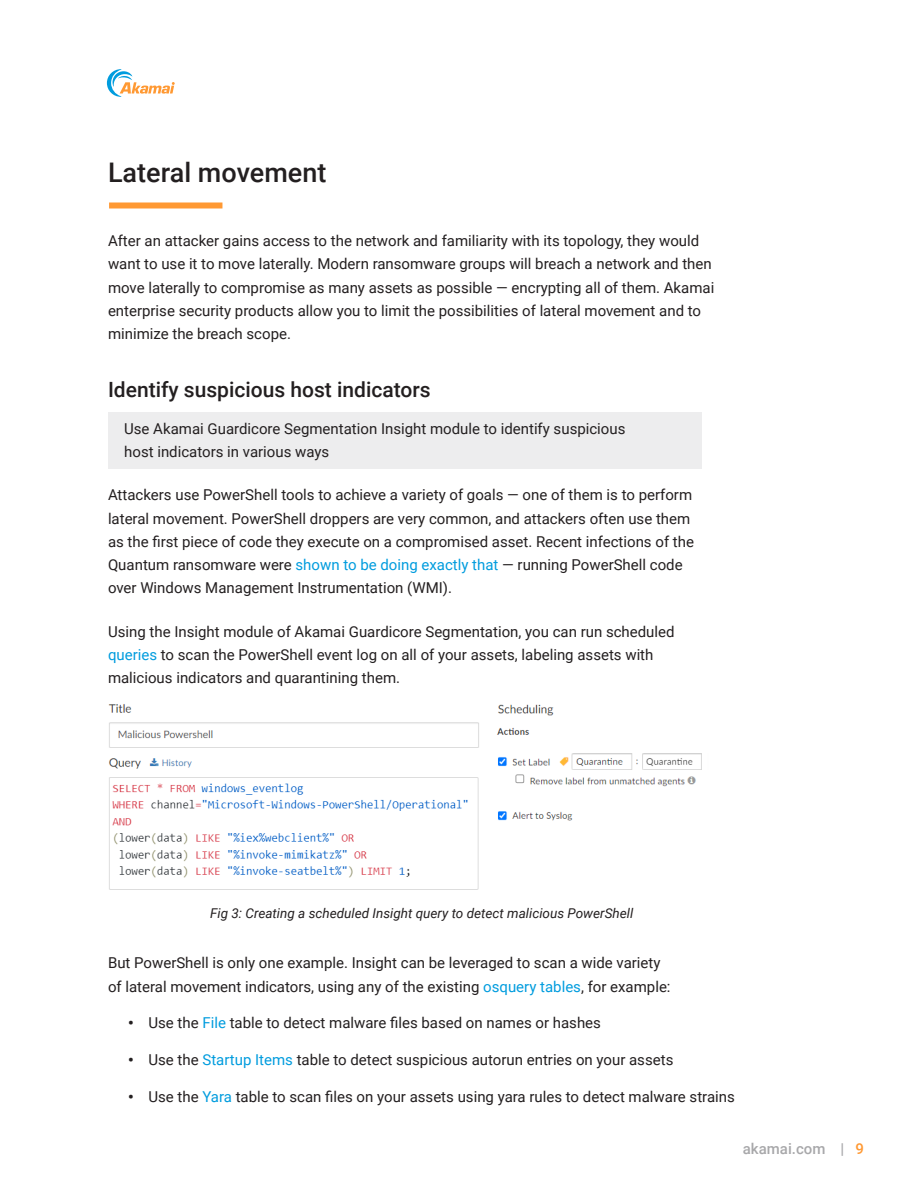
<style>
.page{position:relative;width:918px;height:1188px;background:#fff}
.page>*{position:absolute;margin:0;border:0;box-sizing:border-box;transform-origin:0 0}
.H1_-_Single_Column_Orange_Bar{font:500 27px "Roboto";color:#231f20}
.H2_-_Subheading{font:500 21px "Roboto";color:#231f20}
.Body{font:15px/23.2px "Roboto";color:#231f20}
.t1{font:500 15px "Roboto";color:#a8a8aa}
.Body-2{font:italic 13.5px "Roboto";color:#231f20}
.s1{color:#009cde}
.s2{font-weight:900}
.s3{color:#f93}
</style>
<div class="page">
<svg style="left:107px;top:69px;width:68px;height:28px"></svg>
<div style="left:108px;top:413px;width:594px;height:56px;background:#ededee"></div>
<div style="left:109px;top:202px;width:113px;height:6px;background:#f93"></div>
<img style="left:108px;top:704px;width:594px;height:186px">
<p class="H1_-_Single_Column_Orange_Bar" style="left:108px;top:154px;width:220px">Lateral movement</p>
<p class="Body" style="left:108px;top:228px;width:608px">After an attacker gains access to the network and familiarity with its topology, they would want to use it to move laterally. Modern ransomware groups will breach a network and then move laterally to compromise as many assets as possible — encrypting all of them. Akamai enterprise security products allow you to limit the possibilities of lateral movement and to minimize the breach scope.</p>
<p class="H2_-_Subheading" style="left:108px;top:375px;width:324px">Identify suspicious host indicators</p>
<p class="Body" style="left:124px;top:416px;width:503px">Use Akamai Guardicore Segmentation Insight module to identify suspicious host indicators in various ways</p>
<p class="Body" style="left:108px;top:483px;width:588px">Attackers use PowerShell tools to achieve a variety of goals — one of them is to perform lateral movement. PowerShell droppers are very common, and attackers often use them as the first piece of code they execute on a compromised asset. Recent infections of the Quantum ransomware were <span class="s1">shown to be doing exactly that</span> — running PowerShell code over Windows Management Instrumentation (WMI).</p>
<p class="Body" style="left:108px;top:619px;width:568px">Using the Insight module of Akamai Guardicore Segmentation, you can run scheduled <span class="s1">queries</span> to scan the PowerShell event log on all of your assets, labeling assets with malicious indicators and quarantining them.</p>
<p class="Body-2" style="left:210px;top:904px;width:425px">Fig 3: Creating a scheduled Insight query to detect malicious PowerShell</p>
<p class="Body" style="left:108px;top:951px;width:564px">But PowerShell is only one example. Insight can be leveraged to scan a wide variety of lateral movement indicators, using any of the existing <span class="s1">osquery tables</span>, for example:</p>
<p class="Body" style="left:128px;top:1011px;width:474px"><span class="s2">•</span> Use the <span class="s1">File</span> table to detect malware files based on names or hashes</p>
<p class="Body" style="left:128px;top:1047px;width:547px"><span class="s2">•</span> Use the <span class="s1">Startup Items</span> table to detect suspicious autorun entries on your assets</p>
<p class="Body" style="left:128px;top:1084px;width:608px"><span class="s2">•</span> Use the <span class="s1">Yara</span> table to scan files on your assets using yara rules to detect malware strains</p>
<p class="t1" style="left:743px;top:1139px;width:123px">akamai.com | <span class="s3">9</span></p>
</div>
